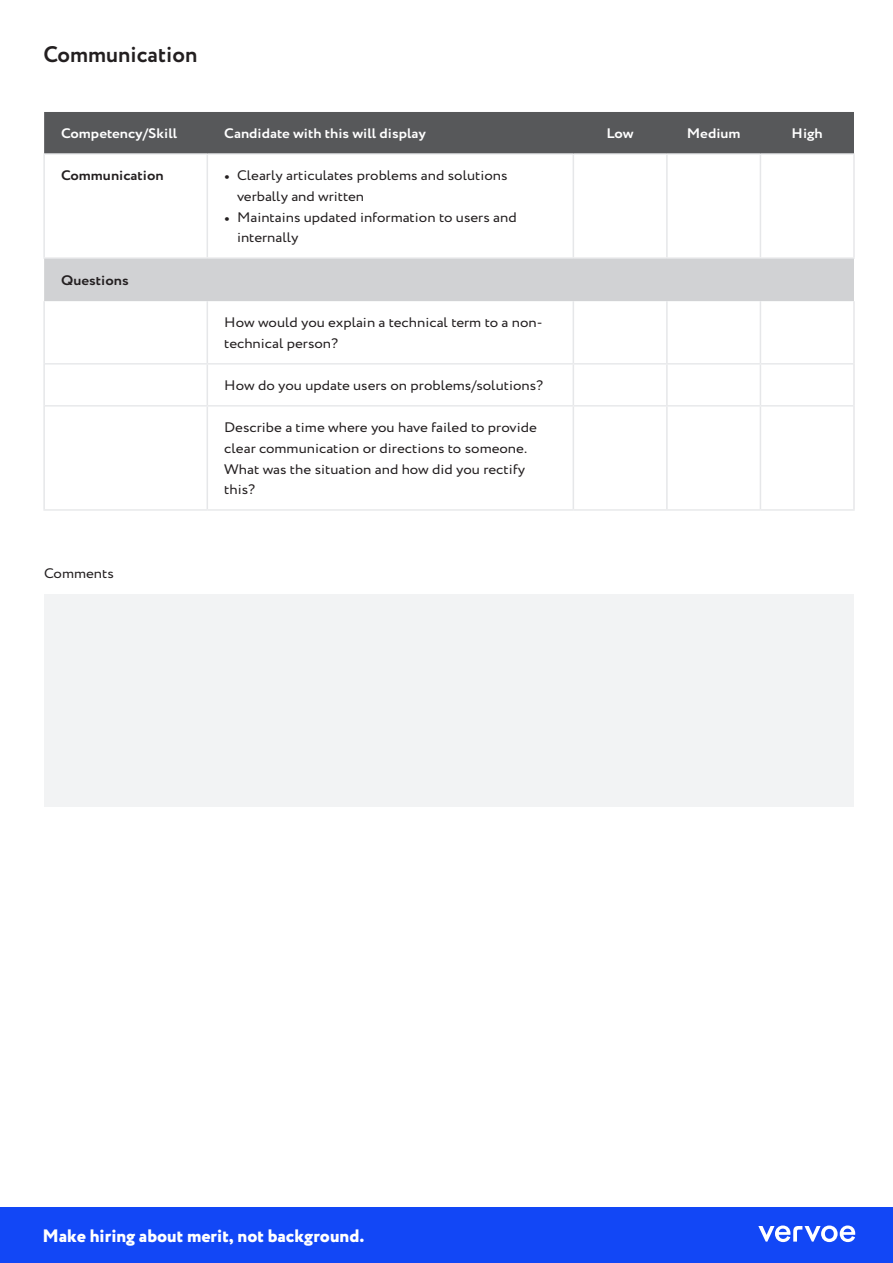
<style>
.page{position:relative;width:893px;height:1263px;background:#fff}
.page>*{position:absolute;margin:0;border:0;box-sizing:border-box;transform-origin:0 0}
.t1{font:700 22.5px "Circe";color:#231f20}
.t2{font:800 18px "Circe";color:#fff}
.t3{font:13.8px/20.7px "Circe";color:#231f20;scale:1.09 1}
.t4{font:700 13.8px "Circe";color:#fff;scale:1.09 1}
.t5{font:700 13.8px "Circe";color:#231f20;scale:1.09 1}
.s1{font-family:"Minion Pro"}
</style>
<div class="page">
<div style="left:0;top:1208px;width:893px;height:55px;background:#1247f6"></div>
<svg style="left:758px;top:1225px;width:97px;height:17px"></svg>
<div style="left:44px;top:112px;width:810px;height:41px;background:#57585a"></div>
<div style="left:44px;top:259px;width:810px;height:42px;background:#d1d2d4"></div>
<div style="left:44px;top:594px;width:810px;height:212px;background:#f2f3f4"></div>
<hr style="left:43px;top:301px;width:2px;height:63px;background:#e6e7e9">
<hr style="left:207px;top:301px;width:1px;height:62px;background:#e6e7e9">
<hr style="left:573px;top:301px;width:1px;height:62px;background:#e6e7e9">
<hr style="left:666px;top:301px;width:2px;height:62px;background:#e6e7e9">
<hr style="left:760px;top:301px;width:1px;height:62px;background:#e6e7e9">
<hr style="left:853px;top:301px;width:2px;height:63px;background:#e6e7e9">
<hr style="left:43px;top:364px;width:2px;height:42px;background:#e6e7e9">
<hr style="left:207px;top:364px;width:1px;height:41px;background:#e6e7e9">
<hr style="left:573px;top:364px;width:1px;height:41px;background:#e6e7e9">
<hr style="left:666px;top:364px;width:2px;height:41px;background:#e6e7e9">
<hr style="left:760px;top:364px;width:1px;height:41px;background:#e6e7e9">
<hr style="left:853px;top:364px;width:2px;height:42px;background:#e6e7e9">
<hr style="left:43px;top:406px;width:2px;height:103px;background:#e6e7e9">
<hr style="left:207px;top:406px;width:1px;height:103px;background:#e6e7e9">
<hr style="left:573px;top:406px;width:1px;height:103px;background:#e6e7e9">
<hr style="left:666px;top:406px;width:2px;height:103px;background:#e6e7e9">
<hr style="left:760px;top:406px;width:1px;height:103px;background:#e6e7e9">
<hr style="left:853px;top:406px;width:2px;height:103px;background:#e6e7e9">
<hr style="left:45px;top:363px;width:162px;height:1px;background:#e6e7e9">
<hr style="left:207px;top:363px;width:366px;height:1px;background:#e6e7e9">
<hr style="left:573px;top:363px;width:94px;height:1px;background:#e6e7e9">
<hr style="left:667px;top:363px;width:93px;height:1px;background:#e6e7e9">
<hr style="left:760px;top:363px;width:93px;height:1px;background:#e6e7e9">
<hr style="left:45px;top:405px;width:162px;height:1px;background:#e6e7e9">
<hr style="left:207px;top:405px;width:366px;height:1px;background:#e6e7e9">
<hr style="left:573px;top:405px;width:94px;height:1px;background:#e6e7e9">
<hr style="left:667px;top:405px;width:93px;height:1px;background:#e6e7e9">
<hr style="left:760px;top:405px;width:93px;height:1px;background:#e6e7e9">
<hr style="left:43px;top:509px;width:164px;height:2px;background:#e6e7e9">
<hr style="left:207px;top:509px;width:366px;height:2px;background:#e6e7e9">
<hr style="left:573px;top:509px;width:94px;height:2px;background:#e6e7e9">
<hr style="left:667px;top:509px;width:93px;height:2px;background:#e6e7e9">
<hr style="left:760px;top:509px;width:95px;height:2px;background:#e6e7e9">
<hr style="left:43px;top:153px;width:164px;height:2px;background:#e6e7e9">
<hr style="left:207px;top:153px;width:366px;height:2px;background:#e6e7e9">
<hr style="left:573px;top:153px;width:94px;height:2px;background:#e6e7e9">
<hr style="left:667px;top:153px;width:93px;height:2px;background:#e6e7e9">
<hr style="left:760px;top:153px;width:95px;height:2px;background:#e6e7e9">
<hr style="left:43px;top:257px;width:164px;height:2px;background:#e6e7e9">
<hr style="left:207px;top:257px;width:366px;height:2px;background:#e6e7e9">
<hr style="left:573px;top:257px;width:94px;height:2px;background:#e6e7e9">
<hr style="left:667px;top:257px;width:93px;height:2px;background:#e6e7e9">
<hr style="left:760px;top:257px;width:95px;height:2px;background:#e6e7e9">
<hr style="left:43px;top:155px;width:2px;height:102px;background:#e6e7e9">
<hr style="left:207px;top:155px;width:1px;height:102px;background:#e6e7e9">
<hr style="left:573px;top:155px;width:1px;height:102px;background:#e6e7e9">
<hr style="left:666px;top:155px;width:2px;height:102px;background:#e6e7e9">
<hr style="left:760px;top:155px;width:1px;height:102px;background:#e6e7e9">
<hr style="left:853px;top:155px;width:2px;height:102px;background:#e6e7e9">
<p class="t1" style="left:43px;top:39px;width:155px">Communication</p>
<p class="t4" style="left:61px;top:124px;width:108px">Competency/Skill</p>
<p class="t4" style="left:224px;top:124px;width:187px">Candidate with this will display</p>
<p class="t4" style="left:606px;top:124px;width:26px">Low</p>
<p class="t4" style="left:687px;top:124px;width:51px">Medium</p>
<p class="t4" style="left:792px;top:124px;width:30px">High</p>
<p class="t5" style="left:61px;top:166px;width:96px">Communication</p>
<p class="t3" style="left:237px;top:166px;width:250px;text-indent:-13px"><span class="s1">•</span> Clearly articulates problems and solutions verbally and written</p>
<p class="t3" style="left:237px;top:207px;width:258px;text-indent:-13px"><span class="s1">•</span> Maintains updated information to users and internally</p>
<p class="t5" style="left:61px;top:271px;width:63px">Questions</p>
<p class="t3" style="left:224px;top:313px;width:294px">How would you explain a technical term to a non&shy;technical person?</p>
<p class="t3" style="left:224px;top:376px;width:294px">How do you update users on problems/solutions?</p>
<p class="t3" style="left:224px;top:418px;width:288px">Describe a time where you have failed to provide clear communication or directions to someone.<br>What was the situation and how did you rectify this?</p>
<p class="t3" style="left:44px;top:564px;width:66px">Comments</p>
<h2 class="t2" style="left:43px;top:1224px;width:323px">Make hiring about merit, not background.</h2>
</div>
